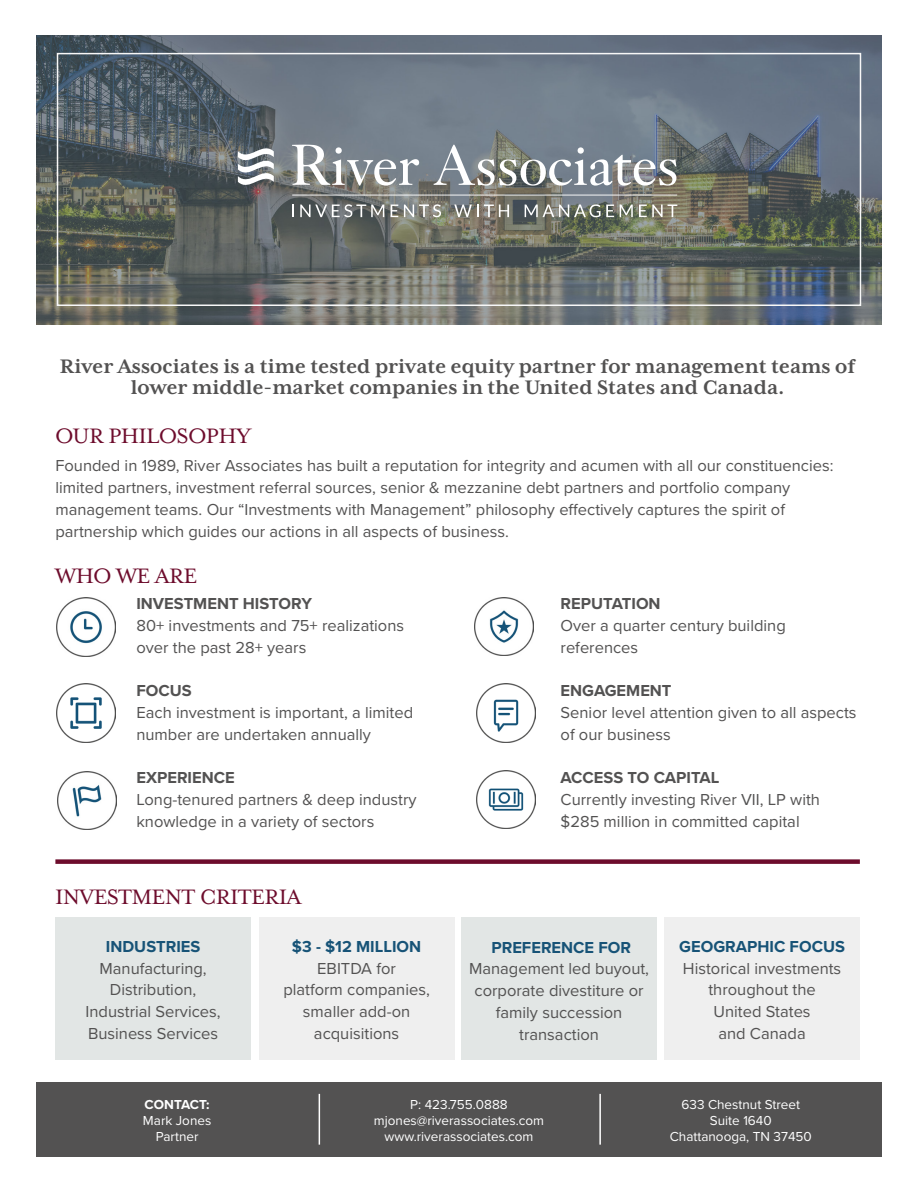
<style>
.page{position:relative;width:918px;height:1188px;background:#fff}
.page>*{position:absolute;margin:0;border:0;box-sizing:border-box;transform-origin:0 0}
.t1{font:24px "Mrs Eaves XL Serif OT";color:#6d0c2c}
.t2{font:700 22.5px/21.8px "Mrs Eaves XL Serif OT";color:#535252;text-align:center}
.t3{font:16.5px/21.8px "Proxima Nova";color:#535252}
.t4{font:700 16.5px "Proxima Nova";color:#535252}
.t5{font:700 16.5px "Proxima Nova";color:#175377}
.t6{font:13.5px "Proxima Nova";color:#fff}
.t7{font:700 13.5px "Proxima Nova";color:#fff}
</style>
<div class="page">
<img style="left:36px;top:35px;width:846px;height:290px">
<div style="left:55px;top:918px;width:196px;height:142px;background:#e2e6e5"></div>
<div style="left:259px;top:918px;width:195px;height:142px;background:#efefef"></div>
<div style="left:461px;top:918px;width:196px;height:142px;background:#e2e6e5"></div>
<div style="left:664px;top:918px;width:196px;height:142px;background:#efefef"></div>
<div style="left:55px;top:859px;width:805px;height:5px;background:#6d0c2c"></div>
<svg style="left:238px;top:145px;width:36px;height:47px"></svg>
<svg style="left:292px;top:145px;width:127px;height:41px"></svg>
<svg style="left:434px;top:145px;width:242px;height:41px"></svg>
<svg style="left:292px;top:205px;width:2px;height:12px"></svg>
<svg style="left:300px;top:204px;width:84px;height:13px"></svg>
<svg style="left:391px;top:205px;width:7px;height:12px"></svg>
<svg style="left:404px;top:204px;width:37px;height:13px"></svg>
<svg style="left:454px;top:205px;width:55px;height:12px"></svg>
<svg style="left:525px;top:204px;width:89px;height:13px"></svg>
<svg style="left:620px;top:205px;width:13px;height:12px"></svg>
<svg style="left:639px;top:205px;width:38px;height:12px"></svg>
<hr style="left:292px;top:195px;width:385px;height:1px;background:#fff">
<div style="left:57px;top:53px;width:804px;height:253px;border:2px solid #f7f7f7"></div>
<img style="left:57px;top:598px;width:58px;height:58px">
<img style="left:57px;top:684px;width:59px;height:58px">
<img style="left:58px;top:771px;width:58px;height:58px">
<img style="left:475px;top:598px;width:59px;height:58px">
<img style="left:476px;top:684px;width:59px;height:58px">
<img style="left:476px;top:770px;width:59px;height:58px">
<div style="left:36px;top:1082px;width:846px;height:74px;background:#535252"></div>
<hr style="left:319px;top:1094px;width:1px;height:51px;background:#fff">
<hr style="left:599px;top:1094px;width:2px;height:51px;background:#fff">
<p class="t2" style="left:60px;top:355px;width:797px">River Associates is a time tested private equity partner for management teams of lower middle-market companies in the United States and Canada.</p>
<p class="t1" style="left:55px;top:424px;width:197px">OUR PHILOSOPHY</p>
<p class="t3" style="left:55px;top:454px;width:780px">Founded in 1989, River Associates has built a reputation for integrity and acumen with all our constituencies: limited partners, investment referral sources, senior &amp; mezzanine debt partners and portfolio company management teams. Our “Investments with Management” philosophy effectively captures the spirit of partnership which guides our actions in all aspects of business.</p>
<p class="t1" style="left:55px;top:563px;width:143px">WHO WE ARE</p>
<p class="t4" style="left:136px;top:591px;width:177px">INVESTMENT HISTORY</p>
<p class="t3" style="left:136px;top:614px;width:269px">80+ investments and 75+ realizations over the past 28+ years</p>
<p class="t4" style="left:136px;top:678px;width:57px">FOCUS</p>
<p class="t3" style="left:136px;top:701px;width:278px">Each investment is important, a limited number are undertaken annually</p>
<p class="t4" style="left:136px;top:765px;width:100px">EXPERIENCE</p>
<p class="t3" style="left:136px;top:788px;width:282px">Long-tenured partners &amp; deep industry knowledge in a variety of sectors</p>
<p class="t1" style="left:55px;top:884px;width:247px">INVESTMENT CRITERIA</p>
<p class="t5" style="left:106px;top:934px;width:96px">INDUSTRIES</p>
<p class="t3" style="left:100px;top:957px;width:109px;text-align:center">Manufacturing,<br>Distribution,</p>
<p class="t3" style="left:86px;top:1000px;width:137px">Industrial Services,</p>
<p class="t3" style="left:88px;top:1022px;width:132px">Business Services</p>
<p class="t5" style="left:292px;top:934px;width:131px">$3 - $12 MILLION</p>
<p class="t3" style="left:317px;top:957px;width:80px">EBITDA for</p>
<p class="t3" style="left:283px;top:978px;width:148px;text-align:center">platform companies, smaller add-on acquisitions</p>
<p class="t4" style="left:561px;top:591px;width:102px">REPUTATION</p>
<p class="t3" style="left:561px;top:614px;width:227px">Over a quarter century building references</p>
<p class="t4" style="left:561px;top:678px;width:112px">ENGAGEMENT</p>
<p class="t3" style="left:561px;top:701px;width:298px">Senior level attention given to all aspects of our business</p>
<p class="t4" style="left:561px;top:765px;width:160px">ACCESS TO CAPITAL</p>
<p class="t3" style="left:561px;top:788px;width:261px">Currently investing River VII, LP with $285 million in committed capital</p>
<p class="t5" style="left:491px;top:935px;width:141px">PREFERENCE FOR</p>
<p class="t3" style="left:469px;top:957px;width:181px;text-align:center">Management led buyout, corporate divestiture or family succession transaction</p>
<p class="t5" style="left:679px;top:934px;width:167px">GEOGRAPHIC FOCUS</p>
<p class="t3" style="left:683px;top:957px;width:160px;text-align:center">Historical investments throughout the</p>
<p class="t3" style="left:714px;top:1000px;width:98px">United States</p>
<p class="t3" style="left:718px;top:1022px;width:89px">and Canada</p>
<p class="t7" style="left:145px;top:1094px;width:67px">CONTACT:</p>
<p class="t6" style="left:143px;top:1110px;width:70px">Mark Jones</p>
<p class="t6" style="left:156px;top:1126px;width:44px">Partner</p>
<p class="t6" style="left:410px;top:1094px;width:99px">P: 423.755.0888</p>
<p class="t6" style="left:374px;top:1110px;width:172px">mjones@riverassociates.com</p>
<p class="t6" style="left:385px;top:1126px;width:150px">www.riverassociates.com</p>
<p class="t6" style="left:682px;top:1094px;width:120px">633 Chestnut Street</p>
<p class="t6" style="left:710px;top:1110px;width:63px">Suite 1640</p>
<p class="t6" style="left:670px;top:1126px;width:144px">Chattanooga, TN 37450</p>
</div>
